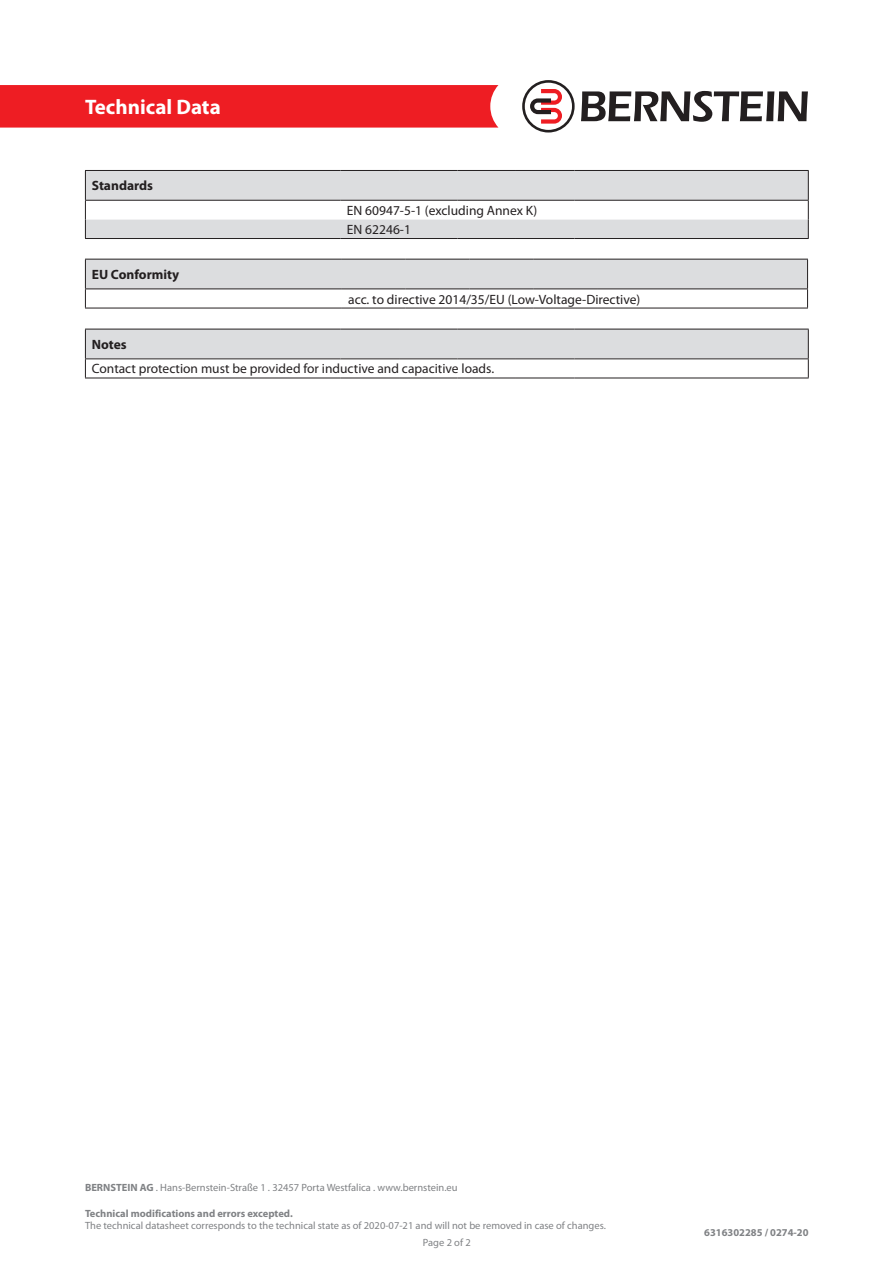
<style>
.page{position:relative;width:893px;height:1263px;background:#fff}
.page>*{position:absolute;margin:0;border:0;box-sizing:border-box;transform-origin:0 0}
.t1{font:700 21px "Myriad Pro";color:#fff}
.t2{font:13.5px "Myriad Pro";color:#231f20}
.t3{font:700 13.5px "Myriad Pro";color:#231f20}
.t4{font:10.5px/16.8px "Myriad Pro";color:#808285}
.t5{font:700 10.5px "Myriad Pro";color:#808285}
.s1{font-weight:700}
</style>
<div class="page">
<div style="left:0;top:85px;width:498px;height:43px;background:#ee1d23"></div>
<svg style="left:581px;top:91px;width:227px;height:31px"></svg>
<svg style="left:522px;top:80px;width:53px;height:53px"></svg>
<svg style="left:85px;top:171px;width:724px;height:67px"></svg>
<hr style="left:85px;top:170px;width:256px;height:1px;background:#231f20">
<hr style="left:341px;top:170px;width:58px;height:1px;background:#231f20">
<hr style="left:399px;top:170px;width:58px;height:1px;background:#231f20">
<hr style="left:457px;top:170px;width:59px;height:1px;background:#231f20">
<hr style="left:516px;top:170px;width:58px;height:1px;background:#231f20">
<hr style="left:574px;top:170px;width:235px;height:1px;background:#231f20">
<hr style="left:85px;top:200px;width:256px;height:1px;background:#231f20">
<hr style="left:341px;top:200px;width:58px;height:1px;background:#231f20">
<hr style="left:399px;top:200px;width:58px;height:1px;background:#231f20">
<hr style="left:457px;top:200px;width:59px;height:1px;background:#231f20">
<hr style="left:516px;top:200px;width:58px;height:1px;background:#231f20">
<hr style="left:574px;top:200px;width:235px;height:1px;background:#231f20">
<hr style="left:85px;top:238px;width:256px;height:1px;background:#231f20">
<hr style="left:341px;top:238px;width:58px;height:1px;background:#231f20">
<hr style="left:399px;top:238px;width:58px;height:1px;background:#231f20">
<hr style="left:457px;top:238px;width:59px;height:1px;background:#231f20">
<hr style="left:516px;top:238px;width:58px;height:1px;background:#231f20">
<hr style="left:574px;top:238px;width:235px;height:1px;background:#231f20">
<svg style="left:85px;top:260px;width:723px;height:48px"></svg>
<hr style="left:85px;top:259px;width:257px;height:1px;background:#231f20">
<hr style="left:342px;top:259px;width:64px;height:1px;background:#231f20">
<hr style="left:406px;top:259px;width:63px;height:1px;background:#231f20">
<hr style="left:469px;top:259px;width:64px;height:1px;background:#231f20">
<hr style="left:533px;top:259px;width:64px;height:1px;background:#231f20">
<hr style="left:597px;top:259px;width:211px;height:1px;background:#231f20">
<hr style="left:85px;top:308px;width:257px;height:1px;background:#231f20">
<hr style="left:342px;top:308px;width:64px;height:1px;background:#231f20">
<hr style="left:406px;top:308px;width:63px;height:1px;background:#231f20">
<hr style="left:469px;top:308px;width:64px;height:1px;background:#231f20">
<hr style="left:533px;top:308px;width:64px;height:1px;background:#231f20">
<hr style="left:597px;top:308px;width:211px;height:1px;background:#231f20">
<svg style="left:85px;top:330px;width:724px;height:48px"></svg>
<hr style="left:85px;top:329px;width:256px;height:1px;background:#231f20">
<hr style="left:341px;top:329px;width:58px;height:1px;background:#231f20">
<hr style="left:399px;top:329px;width:58px;height:1px;background:#231f20">
<hr style="left:457px;top:329px;width:59px;height:1px;background:#231f20">
<hr style="left:516px;top:329px;width:58px;height:1px;background:#231f20">
<hr style="left:574px;top:329px;width:235px;height:1px;background:#231f20">
<hr style="left:85px;top:358px;width:256px;height:1px;background:#231f20">
<hr style="left:341px;top:358px;width:58px;height:1px;background:#231f20">
<hr style="left:399px;top:358px;width:58px;height:1px;background:#231f20">
<hr style="left:457px;top:358px;width:59px;height:1px;background:#231f20">
<hr style="left:516px;top:358px;width:58px;height:1px;background:#231f20">
<hr style="left:574px;top:358px;width:235px;height:1px;background:#231f20">
<hr style="left:85px;top:378px;width:256px;height:1px;background:#231f20">
<hr style="left:341px;top:378px;width:58px;height:1px;background:#231f20">
<hr style="left:399px;top:378px;width:58px;height:1px;background:#231f20">
<hr style="left:457px;top:378px;width:59px;height:1px;background:#231f20">
<hr style="left:516px;top:378px;width:58px;height:1px;background:#231f20">
<hr style="left:574px;top:378px;width:235px;height:1px;background:#231f20">
<h1 class="t1" style="left:85px;top:93px;width:137px">Technical Data</h1>
<p class="t3" style="left:92px;top:177px;width:63px">Standards</p>
<p class="t3" style="left:92px;top:266px;width:89px">EU Conformity</p>
<p class="t2" style="left:347px;top:202px;width:192px">EN 60947-5-1 (excluding Annex K)</p>
<p class="t2" style="left:347px;top:221px;width:66px">EN 62246-1</p>
<p class="t2" style="left:348px;top:291px;width:294px">acc. to directive 2014/35/EU (Low-Voltage-Directive)</p>
<p class="t3" style="left:92px;top:336px;width:36px">Notes</p>
<p class="t2" style="left:92px;top:361px;width:404px">Contact protection must be provided for inductive and capacitive loads.</p>
<p class="t4" style="left:85px;top:1179px;width:374px"><span class="s1">BERNSTEIN AG</span> . Hans-Bernstein-Straße 1 . 32457 Porta Westfalica . www.bernstein.eu</p>
<p class="t5" style="left:85px;top:1206px;width:209px">Technical modifications and errors excepted.</p>
<p class="t4" style="left:423px;top:1217px;width:184px;text-indent:-338px">The technical datasheet corresponds to the technical state as of 2020-07-21 and will not be removed in case of changes.<br>Page 2 of 2</p>
<p class="t5" style="left:704px;top:1226px;width:106px">6316302285 / 0274-20</p>
</div>
